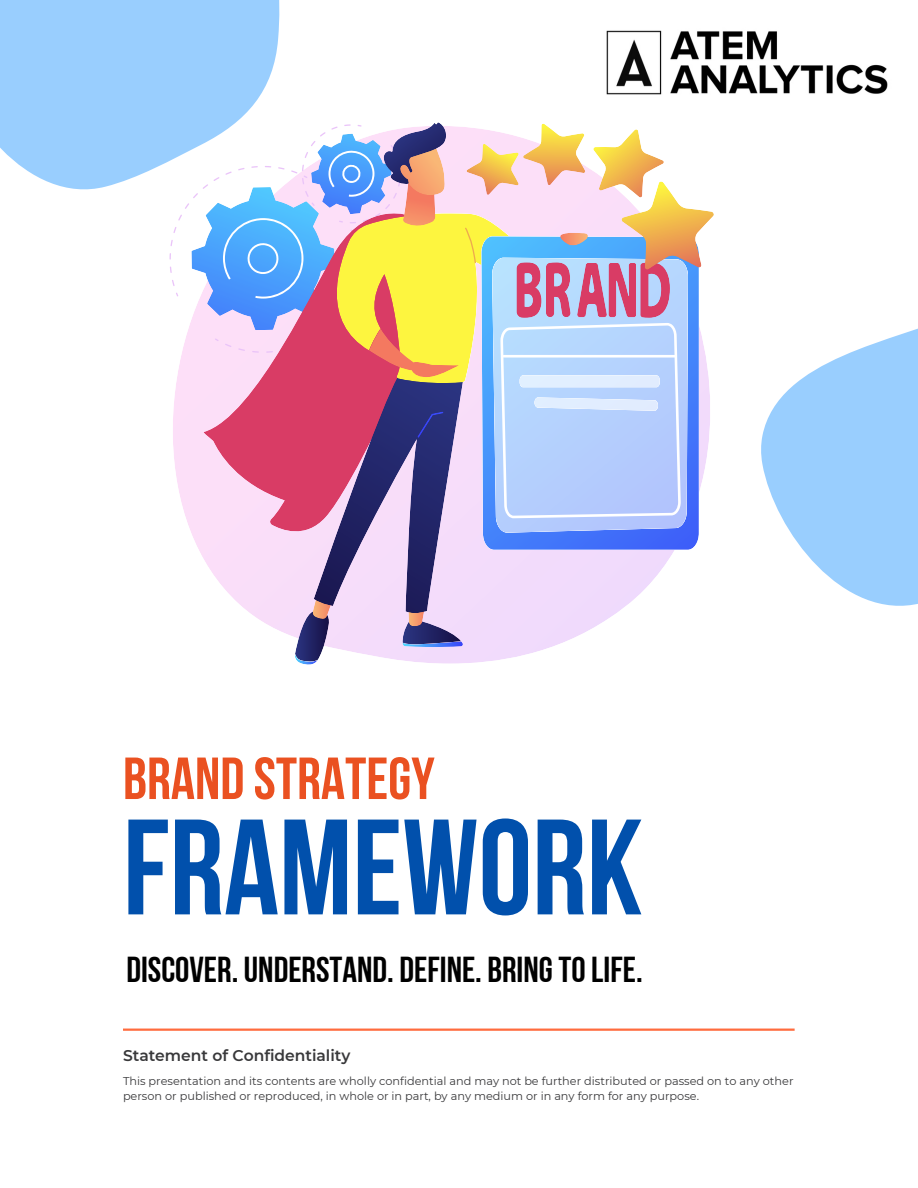
<style>
.page{position:relative;width:918px;height:1188px;background:#fff}
.page>*{position:absolute;margin:0;border:0;box-sizing:border-box;transform-origin:0 0}
.t1{font:135.45px "Bebas Neue Cyrillic";color:#0150ac}
.t2{font:59.25px "Bebas Neue Cyrillic";color:#ea5121}
.t3{font:36px "Bebas Neue Cyrillic";color:#000}
.t4{font:600 15.45px "Montserrat";color:#38383a}
.t5{font:11.25px/15px "Montserrat";color:#38383a}
</style>
<div class="page">
<hr style="left:123px;top:1029px;width:672px;height:2px;background:#ff6c3e">
<svg style="left:761px;top:328px;width:157px;height:278px;fill:#99cefe"></svg>
<svg style="left:170px;top:122px;width:544px;height:543px"></svg>
<svg style="left:0;top:0;width:281px;height:206px;fill:#99cefe"></svg>
<img style="left:606px;top:30px;width:282px;height:65px">
<p class="t2" style="left:123px;top:755px;width:313px">BRAND STRATEGY</p>
<p class="t1" style="left:123px;top:813px;width:521px">FRAMEWORK</p>
<p class="t3" style="left:126px;top:955px;width:518px">DISCOVER. UNDERSTAND. DEFINE. BRINGTO LIFE.</p>
<p class="t4" style="left:123px;top:1046px;width:229px">Statement of Confidentiality</p>
<p class="t5" style="left:123px;top:1074px;width:672px">This presentation and its contents are wholly confidential and may not be further distributed or passed on to any other person or published or reproduced, in whole or in part, by any medium or in any form for any purpose.</p>
</div>
